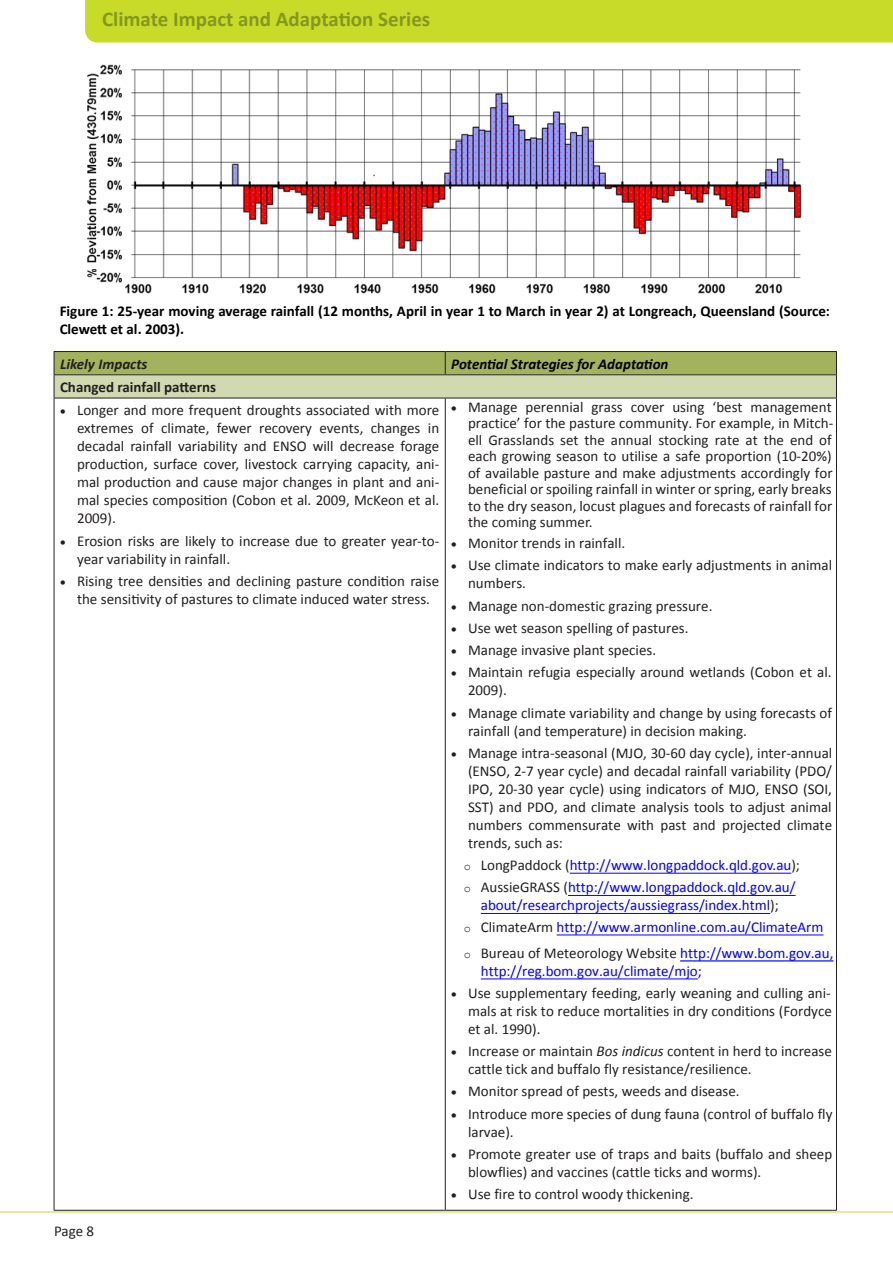
<style>
.page{position:relative;width:893px;height:1263px;background:#fff}
.page>*{position:absolute;margin:0;border:0;box-sizing:border-box;transform-origin:0 0}
.t1{font:700 21px "Calibri";color:#83981f}
.t2{font:15px/18px "Calibri";color:#231f20}
.t3{font:15px/22.2px "Calibri";color:#00f}
.t4{font:700 15px/18px "Calibri";color:#000}
.t5{font:italic 700 15px "Calibri";color:#000}
.t6{font:700 15px "Calibri";color:#231f20}
.t7{font:italic 700 15px "Calibri";color:#231f20}
.s1{font-family:"Courier New";font-size:12px;color:#231f20}
.s2{color:#231f20}
.s3{font-style:italic}
</style>
<div class="page">
<hr style="left:0;top:1211px;width:893px;height:1px;background:#c9db29">
<div style="left:85px;top:0;width:808px;height:43px;background:#c9db29"></div>
<img style="left:87px;top:64px;width:715px;height:230px">
<hr style="left:54px;top:398px;width:391px;height:1px;background:#231f20">
<hr style="left:445px;top:398px;width:392px;height:1px;background:#231f20">
<hr style="left:836px;top:398px;width:1px;height:812px;background:#231f20">
<hr style="left:54px;top:398px;width:1px;height:812px;background:#231f20">
<hr style="left:445px;top:398px;width:1px;height:812px;background:#231f20">
<hr style="left:54px;top:1210px;width:391px;height:1px;background:#231f20">
<hr style="left:445px;top:1210px;width:392px;height:1px;background:#231f20">
<svg style="left:54px;top:351px;width:783px;height:47px;background:#b3be81"></svg>
<hr style="left:54px;top:374px;width:391px;height:1px;background:#231f20">
<hr style="left:445px;top:374px;width:392px;height:1px;background:#231f20">
<hr style="left:570px;top:873px;width:221px;height:1px;background:#00f">
<hr style="left:568px;top:895px;width:227px;height:1px;background:#00f">
<hr style="left:481px;top:913px;width:289px;height:1px;background:#00f">
<hr style="left:557px;top:934px;width:266px;height:1px;background:#00f">
<hr style="left:680px;top:961px;width:153px;height:1px;background:#00f">
<hr style="left:481px;top:979px;width:217px;height:1px;background:#00f">
<h1 class="t1" style="left:102px;top:6px;width:330px">Climate Impact and Adaptation Series</h1>
<p class="t4" style="left:60px;top:302px;width:772px">Figure 1: 25-year moving average rainfall (12 months, April in year 1 to March in year 2) at Longreach, Queensland (Source:<br>Clewett et al. 2003).</p>
<p class="t7" style="left:60px;top:354px;width:89px">Likely Impacts</p>
<p class="t5" style="left:451px;top:354px;width:219px">Potential Strategies for Adaptation</p>
<p class="t6" style="left:60px;top:377px;width:157px">Changed rainfall patterns</p>
<p class="t2" style="left:77px;top:401px;width:364px;text-align:justify;text-indent:-17px">• Longer and more frequent droughts associated with more extremes of climate, fewer recovery events, changes in decadal rainfall variability and ENSO will decrease forage production, surface cover, livestock carrying capacity, ani&shy;mal production and cause major changes in plant and ani&shy;mal species composition (Cobon et al. 2009, McKeon et al.<br>2009).</p>
<p class="t2" style="left:77px;top:532px;width:364px;text-indent:-17px">• Erosion risks are likely to increase due to greater year-to&shy;year variability in rainfall.</p>
<p class="t2" style="left:60px;top:572px;width:381px;text-align:center">• Rising tree densities and declining pasture condition raise the sensitivity of pastures to climate induced water stress.</p>
<p class="t2" style="left:468px;top:399px;width:367px;line-height:16.5px;text-align:justify;text-indent:-17px">• Manage perennial grass cover using ‘best management practice’ for the pasture community. For example, in Mitch&shy;ell Grasslands set the annual stocking rate at the end of each growing season to utilise a safe proportion (10-20%) of available pasture and make adjustments accordingly for beneficial or spoiling rainfall in winter or spring, early breaks to the dry season, locust plagues and forecasts of rainfall for the coming summer.</p>
<p class="t2" style="left:451px;top:534px;width:176px">• Monitor trends in rainfall.</p>
<p class="t2" style="left:468px;top:556px;width:366px;text-indent:-17px">• Use climate indicators to make early adjustments in animal numbers.</p>
<p class="t2" style="left:451px;top:597px;width:263px">• Manage non-domestic grazing pressure.</p>
<p class="t2" style="left:451px;top:619px;width:239px">• Use wet season spelling of pastures.</p>
<p class="t2" style="left:451px;top:641px;width:207px">• Manage invasive plant species.</p>
<p class="t2" style="left:468px;top:663px;width:365px;text-indent:-17px">• Maintain refugia especially around wetlands (Cobon et al.<br>2009).</p>
<p class="t2" style="left:468px;top:704px;width:365px;text-indent:-17px">• Manage climate variability and change by using forecasts of rainfall (and temperature) in decision making.</p>
<p class="t2" style="left:468px;top:744px;width:366px;text-align:justify;text-indent:-17px">• Manage intra-seasonal (MJO, 30-60 day cycle), inter-annual (ENSO, 2-7 year cycle) and decadal rainfall variability (PDO/ IPO, 20-30 year cycle) using indicators of MJO, ENSO (SOI, SST) and PDO, and climate analysis tools to adjust animal numbers commensurate with past and projected climate trends, such as:</p>
<p class="t3" style="left:464px;top:854px;width:338px"><span class="s1">o</span> <span class="s2">LongPaddock (</span>http://www.longpaddock.qld.gov.au<span class="s2">); </span><span class="s1">o</span> <span class="s2">AussieGRASS (</span>http://www.longpaddock.qld.gov.au/</p>
<p class="t3" style="left:464px;top:895px;width:361px;line-height:21.5px;text-indent:17px">about/researchprojects/aussiegrass/index.html<span class="s2">);<br></span><span class="s1">o</span> <span class="s2">ClimateArm</span> http://www.armonline.com.au/ClimateArm</p>
<p class="t3" style="left:481px;top:944px;width:354px;line-height:18px;text-indent:-17px"><span class="s1">o</span> <span class="s2">Bureau of Meteorology Website</span> http://www.bom.gov.au, http://reg.bom.gov.au/climate/mjo;</p>
<p class="t2" style="left:468px;top:984px;width:365px;text-align:justify;text-indent:-17px">• Use supplementary feeding, early weaning and culling ani&shy;mals at risk to reduce mortalities in dry conditions (Fordyce et al. 1990).</p>
<p class="t2" style="left:468px;top:1042px;width:365px;text-indent:-17px">• Increase or maintain <span class="s3">Bos indicus</span> content in herd to increase cattle tick and buffalo fly resistance/resilience.</p>
<p class="t2" style="left:451px;top:1082px;width:290px">• Monitor spread of pests, weeds and disease.</p>
<p class="t2" style="left:468px;top:1105px;width:366px;text-indent:-17px">• Introduce more species of dung fauna (control of buffalo fly larvae).</p>
<p class="t2" style="left:468px;top:1145px;width:366px;text-indent:-17px">• Promote greater use of traps and baits (buffalo and sheep blowflies) and vaccines (cattle ticks and worms).</p>
<p class="t2" style="left:451px;top:1185px;width:244px">• Use fire to control woody thickening.</p>
<p class="t2" style="left:54px;top:1222px;width:42px">Page 8</p>
</div>
